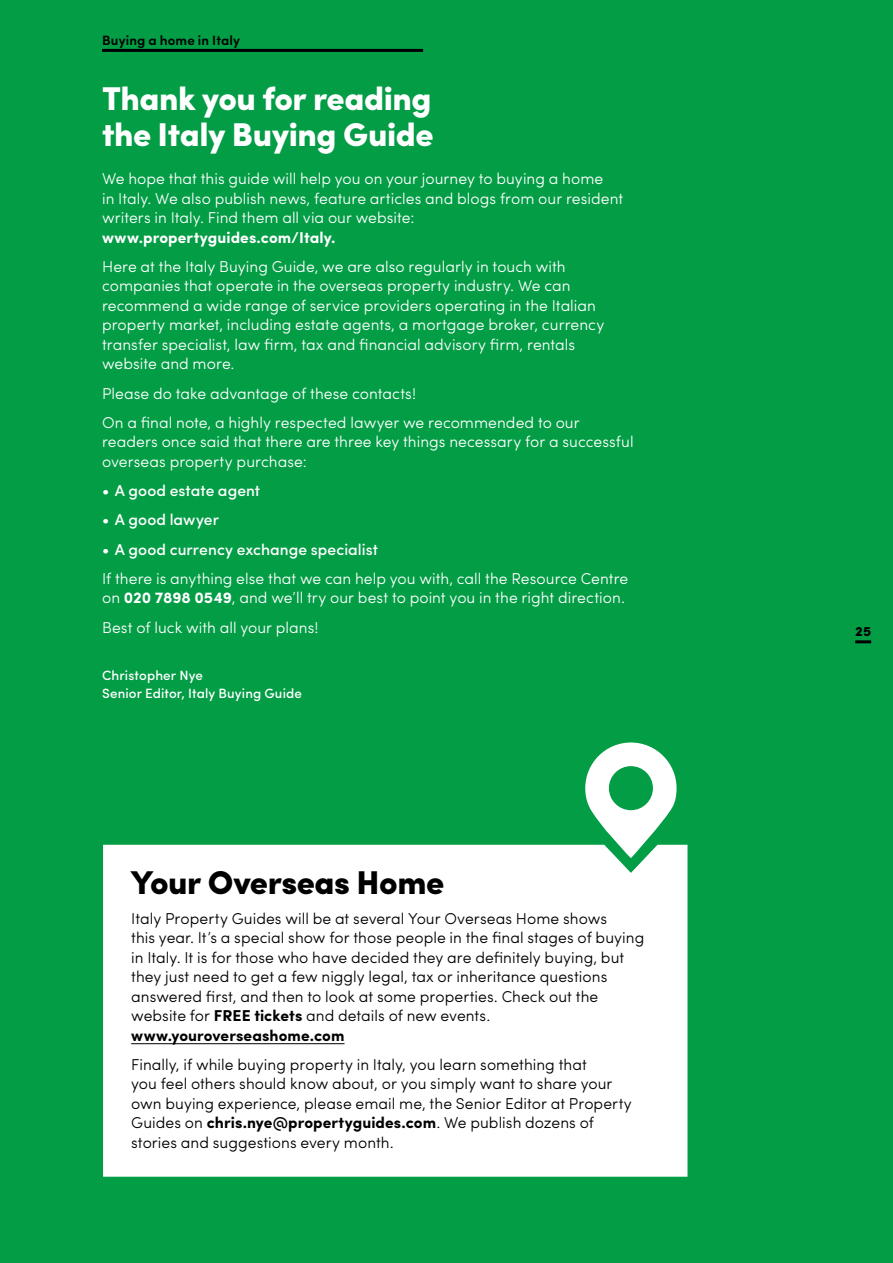
<style>
.page{position:relative;width:893px;height:1263px;background:#029d45}
.page>*{position:absolute;margin:0;border:0;box-sizing:border-box;transform-origin:0 0}
.t1{font:900 33px/36px "Sofia Pro";letter-spacing:-.015em;color:#fff}
.t2{font:900 33px "Sofia Pro";letter-spacing:-.01em;color:#000}
.t3{font:300 15.75px/19.5px "Sofia Pro";letter-spacing:.005em;color:#fff}
.t4{font:300 15.75px/19.5px "Sofia Pro";letter-spacing:.005em;color:#000}
.t5{font:500 15.75px "Sofia Pro";letter-spacing:.005em;color:#fff}
.t6{font:700 15.75px "Sofia Pro";letter-spacing:.005em;color:#fff}
.t7{font:500 13.5px/18px "Sofia Pro";letter-spacing:.01em;color:#fff}
.t8{font:600 13.5px "Sofia Pro";letter-spacing:.01em;color:#000}
.t9{font:900 13.5px "Sofia Pro";color:#000}
.s1{font-weight:700}
</style>
<div class="page">
<hr style="left:855px;top:640px;width:16px;height:3px;background:#000">
<hr style="left:102px;top:49px;width:321px;height:3px;background:#000">
<div style="left:103px;top:845px;width:584px;height:332px;background:#fff"></div>
<svg style="left:585px;top:742px;width:92px;height:116px"></svg>
<hr style="left:131px;top:1043px;width:214px;height:1px;background:#000">
<p class="t8" style="left:102px;top:30px;width:140px">Buying a home in Italy</p>
<h1 class="t1" style="left:102px;top:79px;width:333px">Thank you for reading the Italy Buying Guide</h1>
<p class="t3" style="left:102px;top:168px;width:523px">We hope that this guide will help you on your journey to buying a home<br>in Italy. We also publish news, feature articles and blogs from our resident writers in Italy. Find them all via our website:</p>
<p class="t6" style="left:102px;top:225px;width:235px">www.propertyguides.com/Italy.</p>
<p class="t3" style="left:102px;top:256px;width:504px">Here at the Italy Buying Guide, we are also regularly in touch with companies that operate in the overseas property industry. We can recommend a wide range of service providers operating in the Italian property market, including estate agents, a mortgage broker, currency transfer specialist, law firm, tax and financial advisory firm, rentals website and more.</p>
<p class="t3" style="left:102px;top:378px;width:479px;line-height:29.2px">Please do take advantage of these contacts!<br>On a final note, a highly respected lawyer we recommended to our</p>
<p class="t3" style="left:102px;top:431px;width:533px">readers once said that there are three key things necessary for a successful overseas property purchase:</p>
<p class="t5" style="left:102px;top:479px;width:160px">• A good estate agent</p>
<p class="t5" style="left:102px;top:508px;width:118px">• A good lawyer</p>
<p class="t5" style="left:102px;top:537px;width:278px">• A good currency exchange specialist</p>
<p class="t3" style="left:102px;top:568px;width:528px">If there is anything else that we can help you with, call the Resource Centre on <span class="s1">020 7898 0549</span>, and we’ll try our best to point you in the right direction.</p>
<p class="t3" style="left:102px;top:616px;width:218px">Best of luck with all your plans!</p>
<p class="t7" style="left:102px;top:665px;width:201px">Christopher Nye<br>Senior Editor, Italy Buying Guide</p>
<h1 class="t2" style="left:131px;top:857px;width:315px">Your Overseas Home</h1>
<p class="t4" style="left:131px;top:907px;width:515px">Italy Property Guides will be at several Your Overseas Home shows<br>this year. It’s a special show for those people in the final stages of buying in Italy. It is for those who have decided they are definitely buying, but they just need to get a few niggly legal, tax or inheritance questions answered first, and then to look at some properties. Check out the website for <span class="s1">FREE tickets</span> and details of new events. <span class="s1">www.youroverseashome.com</span></p>
<p class="t4" style="left:131px;top:1054px;width:502px">Finally, if while buying property in Italy, you learn something that<br>you feel others should know about, or you simply want to share your own buying experience, please email me, the Senior Editor at Property Guides on <span class="s1">chris.nye@propertyguides.com</span>. We publish dozens of stories and suggestions every month.</p>
<p class="t9" style="left:855px;top:621px;width:17px">25</p>
</div>
